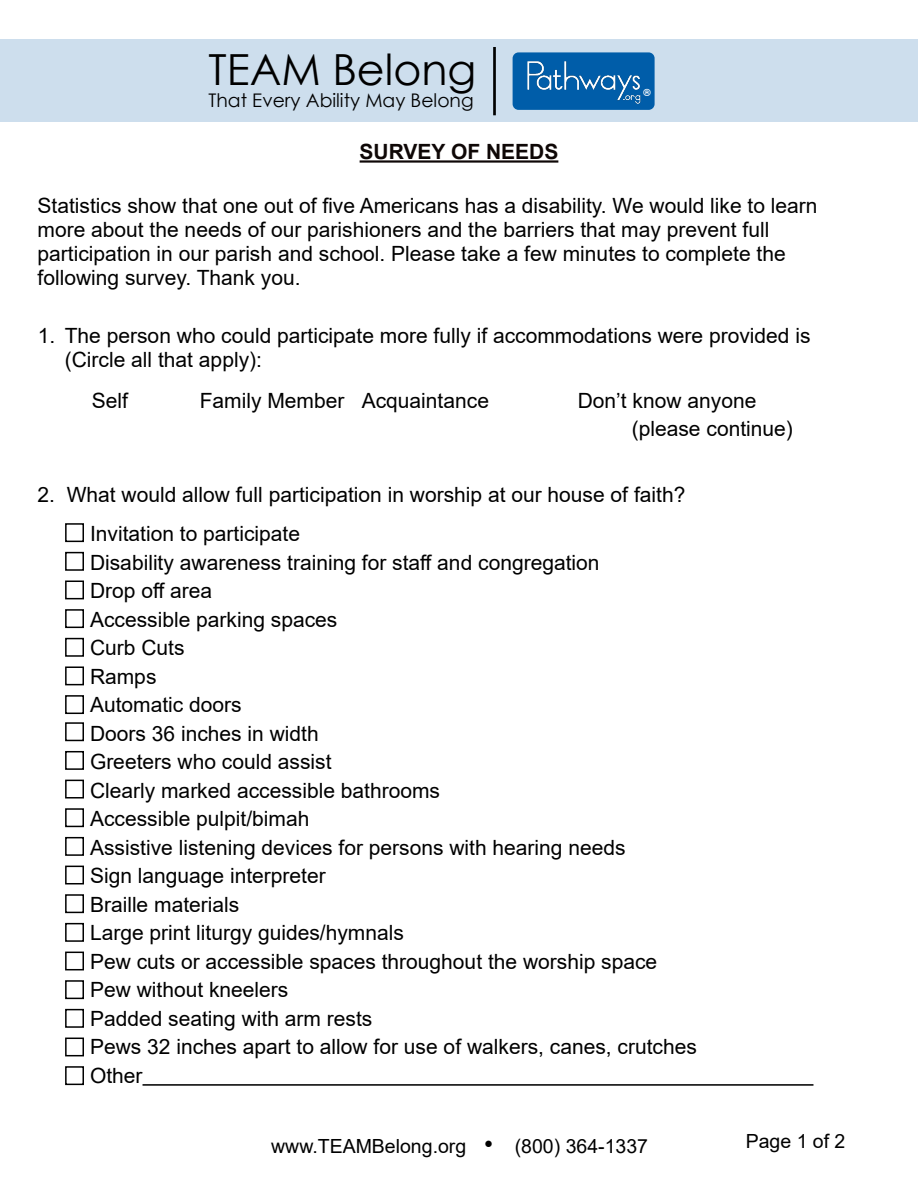
<style>
.page{position:relative;width:918px;height:1188px;background:#fff}
.page>*{position:absolute;margin:0;border:0;box-sizing:border-box;transform-origin:0 0}
.t1{font:42.9px "Century Gothic";color:#000}
.t2{font:21px/24px "Arial";color:#000}
.t3{font:700 21px "Arial";color:#0e0706}
.t4{font:19.5px "Arial";color:#000}
.t5{font:18.75px "Century Gothic";color:#000}
.t6{font:700 9.75px "Century Gothic";color:#fff}
.s1{font-size:25.5px}
</style>
<div class="page">
<hr style="left:360px;top:160px;width:198px;height:3px;background:#0e0706">
<hr style="left:143px;top:1084px;width:670px;height:2px;background:#000">
<div style="left:65px;top:523px;width:19px;height:19px;border:2px solid #000"></div>
<div style="left:65px;top:695px;width:19px;height:19px;border:2px solid #000"></div>
<div style="left:65px;top:581px;width:19px;height:18px;border:2px solid #000"></div>
<div style="left:65px;top:609px;width:19px;height:19px;border:2px solid #000"></div>
<div style="left:65px;top:638px;width:19px;height:19px;border:2px solid #000"></div>
<div style="left:65px;top:666px;width:19px;height:19px;border:2px solid #000"></div>
<div style="left:65px;top:1066px;width:19px;height:19px;border:2px solid #000"></div>
<div style="left:65px;top:552px;width:19px;height:19px;border:2px solid #000"></div>
<div style="left:65px;top:722px;width:19px;height:19px;border:2px solid #000"></div>
<div style="left:65px;top:751px;width:19px;height:19px;border:2px solid #000"></div>
<div style="left:65px;top:780px;width:19px;height:19px;border:2px solid #000"></div>
<div style="left:65px;top:808px;width:19px;height:19px;border:2px solid #000"></div>
<div style="left:65px;top:837px;width:19px;height:19px;border:2px solid #000"></div>
<div style="left:65px;top:866px;width:19px;height:18px;border:2px solid #000"></div>
<div style="left:65px;top:894px;width:19px;height:19px;border:2px solid #000"></div>
<div style="left:65px;top:923px;width:19px;height:19px;border:2px solid #000"></div>
<div style="left:65px;top:952px;width:19px;height:18px;border:2px solid #000"></div>
<div style="left:65px;top:980px;width:19px;height:19px;border:2px solid #000"></div>
<div style="left:65px;top:1009px;width:19px;height:19px;border:2px solid #000"></div>
<div style="left:65px;top:1038px;width:19px;height:18px;border:2px solid #000"></div>
<div style="left:0;top:39px;width:918px;height:83px;background:#cddeed"></div>
<hr style="left:493px;top:47px;width:3px;height:68px;background:#000">
<div style="left:513px;top:52px;width:142px;height:58px;background:#005da9;border-radius:6px"></div>
<img style="left:527px;top:61px;width:114px;height:42px">
<p class="t1" style="left:209px;top:39px;width:269px">TEAM Belong</p>
<p class="t5" style="left:209px;top:88px;width:267px">That Every Ability May Belong</p>
<p class="t6" style="left:643px;top:86px;width:9px">®</p>
<p class="t3" style="left:360px;top:137px;width:200px">SURVEY OF NEEDS</p>
<p class="t2" style="left:38px;top:194px;width:782px">Statistics show that one out of five Americans has a disability. We would like to learn more about the needs of our parishioners and the barriers that may prevent full participation in our parish and school. Please take a few minutes to complete the following survey. Thank you.</p>
<p class="t2" style="left:65px;top:324px;width:747px;text-indent:-27px">1. The person who could participate more fully if accommodations were provided is (Circle all that apply):</p>
<p class="t2" style="left:92px;top:388px;width:38px">Self</p>
<p class="t2" style="left:200px;top:388px;width:291px">Family Member Acquaintance</p>
<p class="t2" style="left:578px;top:388px;width:180px">Don’t know anyone</p>
<p class="t2" style="left:632px;top:417px;width:163px">(please continue)</p>
<p class="t2" style="left:38px;top:482px;width:649px">2. What would allow full participation in worship at our house of faith?</p>
<p class="t2" style="left:90px;top:522px;width:212px">Invitation to participate</p>
<p class="t2" style="left:90px;top:550px;width:511px">Disability awareness training for staff and congregation</p>
<p class="t2" style="left:90px;top:579px;width:124px">Drop off area</p>
<p class="t2" style="left:90px;top:607px;width:249px">Accessible parking spaces</p>
<p class="t2" style="left:90px;top:636px;width:96px">Curb Cuts</p>
<p class="t2" style="left:90px;top:664px;width:68px">Ramps</p>
<p class="t2" style="left:90px;top:693px;width:153px">Automatic doors</p>
<p class="t2" style="left:90px;top:721px;width:230px">Doors 36 inches in width</p>
<p class="t2" style="left:90px;top:750px;width:243px">Greeters who could assist</p>
<p class="t2" style="left:90px;top:778px;width:352px">Clearly marked accessible bathrooms</p>
<p class="t2" style="left:90px;top:807px;width:221px">Accessible pulpit/bimah</p>
<p class="t2" style="left:90px;top:835px;width:537px">Assistive listening devices for persons with hearing needs</p>
<p class="t2" style="left:90px;top:864px;width:237px">Sign language interpreter</p>
<p class="t2" style="left:90px;top:892px;width:151px">Braille materials</p>
<p class="t2" style="left:90px;top:921px;width:315px">Large print liturgy guides/hymnals</p>
<p class="t2" style="left:90px;top:949px;width:569px">Pew cuts or accessible spaces throughout the worship space</p>
<p class="t2" style="left:90px;top:978px;width:200px">Pew without kneelers</p>
<p class="t2" style="left:90px;top:1006px;width:284px">Padded seating with arm rests</p>
<p class="t2" style="left:90px;top:1035px;width:608px">Pews 32 inches apart to allow for use of walkers, canes, crutches</p>
<p class="t2" style="left:90px;top:1063px;width:54px">Other</p>
<p class="t4" style="left:271px;top:1132px;width:378px">www.TEAMBelong.org <span class="s1">•</span> (800) 364-1337</p>
<p class="t4" style="left:746px;top:1128px;width:101px">Page 1 of 2</p>
</div>
